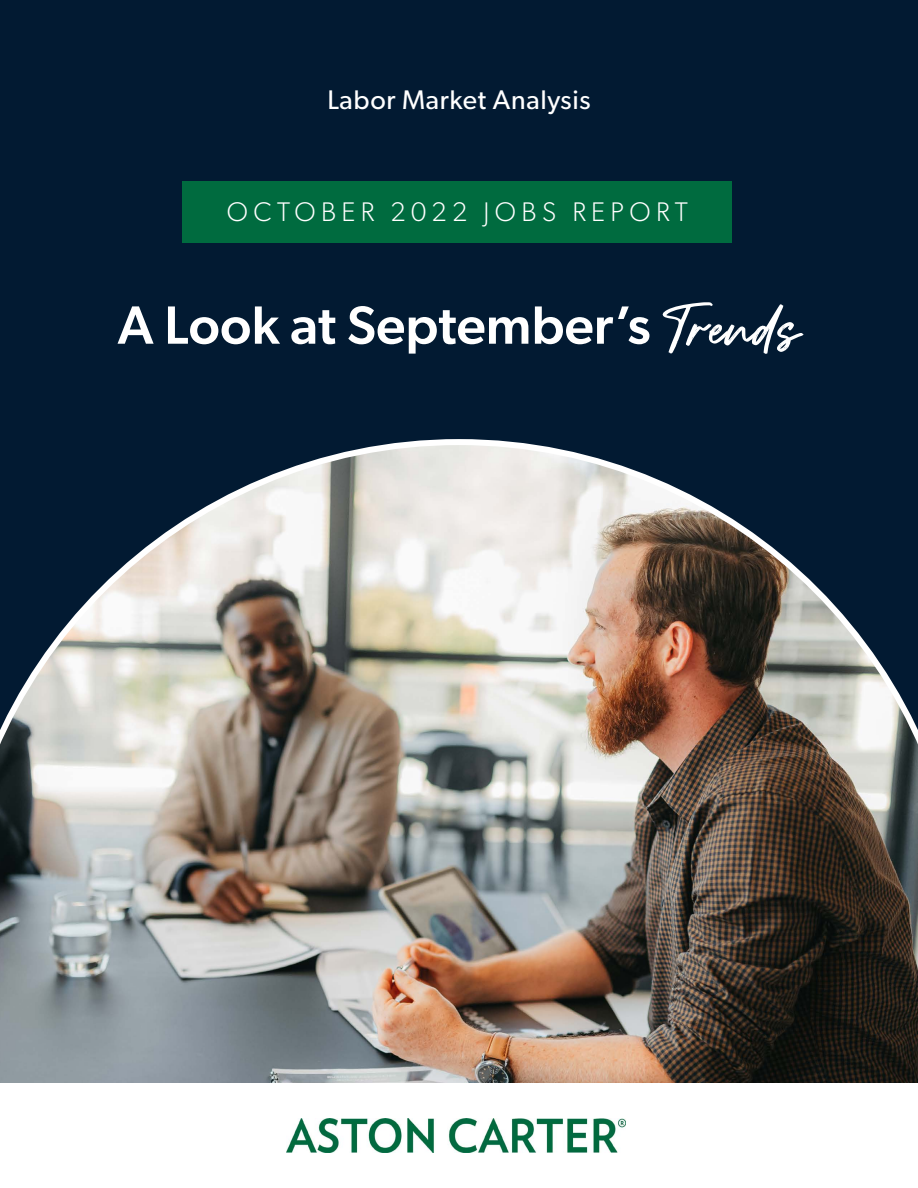
<style>
.page{position:relative;width:918px;height:1188px;background:#fff}
.page>*{position:absolute;margin:0;border:0;box-sizing:border-box;transform-origin:0 0}
.t1{font:500 54px "Gibson";color:#fff}
.t2{font:300 27px "Gibson";letter-spacing:.2em;color:#fff}
.t3{font:27px "Gibson";letter-spacing:.025em;color:#fff}
.s1{font-family:"Rather";font-weight:400}
</style>
<div class="page">
<div style="left:0;top:0;width:918px;height:1163px;background:#021a32"></div>
<div style="left:183px;top:181px;width:549px;height:62px;background:#006b3f"></div>
<img style="left:0;top:439px;width:918px;height:645px">
<div style="left:0;top:1084px;width:918px;height:104px;background:#fff"></div>
<img style="left:286px;top:1119px;width:339px;height:33px">
<p class="t3" style="left:327px;top:83px;width:265px">Labor Market Analysis</p>
<p class="t2" style="left:227px;top:196px;width:463px">OCTOBER 2022 JOBS REPORT</p>
<p class="t1" style="left:118px;top:293px;width:684px">A Look at September’s <span class="s1">Trends</span></p>
</div>
